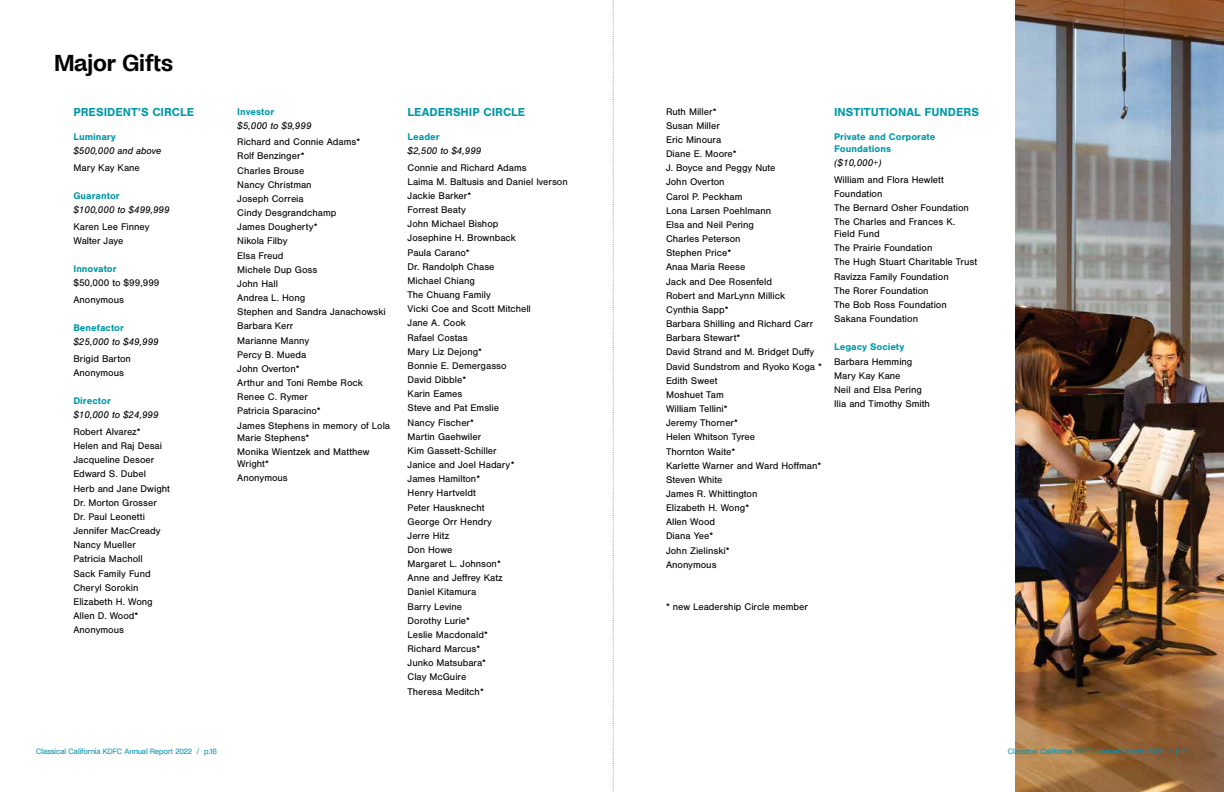
<style>
.page{position:relative;width:1224px;height:792px;background:#fff}
.page>*{position:absolute;margin:0;border:0;box-sizing:border-box;transform-origin:0 0}
.t1{font:600 24px "Noi Grotesk";color:#000}
.t2{font:700 12px "Nimbus San";color:#0099a8}
.t3{font:10px/14.2px "Nimbus San";color:#000}
.t4{font:italic 10px "Nimbus San";color:#000}
.t5{font:700 10px/12px "Nimbus San";color:#0099a8}
.t6{font:8px "Noi Grotesk";color:#0091b3}
</style>
<div class="page">
<svg style="left:613px;top:0;width:1px;height:792px"></svg>
<img style="left:1016px;top:0;width:208px;height:792px">
<h1 class="t1" style="left:54px;top:49px;width:121px">Major Gifts</h1>
<p class="t2" style="left:73px;top:105px;width:122px">PRESIDENT’S CIRCLE</p>
<p class="t5" style="left:73px;top:131px;width:44px">Luminary</p>
<p class="t4" style="left:73px;top:145px;width:90px">$500,000 and above</p>
<p class="t3" style="left:73px;top:160px;width:68px">Mary Kay Kane</p>
<p class="t5" style="left:73px;top:190px;width:48px">Guarantor</p>
<p class="t4" style="left:73px;top:204px;width:98px">$100,000 to $499,999</p>
<p class="t3" style="left:73px;top:219px;width:78px">Karen Lee Finney<br>Walter Jaye</p>
<p class="t5" style="left:73px;top:263px;width:45px">Innovator</p>
<p class="t3" style="left:73px;top:275px;width:88px;line-height:16.5px">$50,000 to $99,999<br>Anonymous</p>
<p class="t5" style="left:73px;top:322px;width:52px">Benefactor</p>
<p class="t4" style="left:73px;top:336px;width:87px">$25,000 to $49,999</p>
<p class="t3" style="left:73px;top:352px;width:59px">Brigid Barton<br>Anonymous</p>
<p class="t5" style="left:73px;top:395px;width:39px">Director</p>
<p class="t4" style="left:73px;top:409px;width:87px">$10,000 to $24,999</p>
<p class="t3" style="left:73px;top:425px;width:98px">Robert Alvarez*<br>Helen and Raj Desai<br>Jacqueline Desoer<br>Edward S. Dubel<br>Herb and Jane Dwight<br>Dr. Morton Grosser<br>Dr. Paul Leonetti<br>Jennifer MacCready<br>Nancy Mueller<br>Patricia Macholl<br>Sack Family Fund<br>Cheryl Sorokin<br>Elizabeth H. Wong<br>Allen D. Wood*<br>Anonymous</p>
<p class="t5" style="left:237px;top:105px;width:38px">Investor</p>
<p class="t4" style="left:237px;top:120px;width:76px">$5,000 to $9,999</p>
<p class="t3" style="left:237px;top:135px;width:154px">Richard and Connie Adams*<br>Rolf Benzinger*<br>Charles Brouse<br>Nancy Christman<br>Joseph Correia<br>Cindy Desgrandchamp<br>James Dougherty*<br>Nikola Filby<br>Elsa Freud<br>Michele Dup Goss<br>John Hall<br>Andrea L. Hong<br>Stephen and Sandra Janachowski<br>Barbara Kerr<br>Marianne Manny<br>Percy B. Mueda<br>John Overton*<br>Arthur and Toni Rembe Rock<br>Renee C. Rymer<br>Patricia Sparacino*<br>James Stephens in memory of Lola</p>
<p class="t3" style="left:237px;top:430px;width:134px">Marie Stephens*<br>Monika Wientzek and Matthew</p>
<p class="t3" style="left:237px;top:456px;width:52px">Wright*<br>Anonymous</p>
<p class="t2" style="left:408px;top:105px;width:119px">LEADERSHIP CIRCLE</p>
<p class="t5" style="left:408px;top:131px;width:34px">Leader</p>
<p class="t4" style="left:408px;top:145px;width:75px">$2,500 to $4,999</p>
<p class="t3" style="left:408px;top:160px;width:162px">Connie and Richard Adams<br>Laima M. Baltusis and Daniel Iverson<br>Jackie Barker*<br>Forrest Beaty<br>John Michael Bishop<br>Josephine H. Brownback<br>Paula Carano*<br>Dr. Randolph Chase<br>Michael Chiang<br>The Chuang Family<br>Vicki Coe and Scott Mitchell<br>Jane A. Cook<br>Rafael Costas<br>Mary Liz Dejong*<br>Bonnie E. Demergasso<br>David Dibble*<br>Karin Eames<br>Steve and Pat Emslie<br>Nancy Fischer*<br>Martin Gaehwiler<br>Kim Gassett-Schiller<br>Janice and Joel Hadary*<br>James Hamilton*<br>Henry Hartveldt<br>Peter Hausknecht<br>George Orr Hendry<br>Jerre Hitz<br>Don Howe<br>Margaret L. Johnson*<br>Anne and Jeffrey Katz<br>Daniel Kitamura<br>Barry Levine<br>Dorothy Lurie*<br>Leslie Macdonald*<br>Richard Marcus*<br>Junko Matsubara*<br>Clay McGuire<br>Theresa Meditch*</p>
<p class="t6" style="left:36px;top:747px;width:182px">Classical California KDFC Annual Report 2022 / p.16</p>
<p class="t3" style="left:666px;top:104px;width:157px">Ruth Miller*<br>Susan Miller<br>Eric Minoura<br>Diane E. Moore*<br>J. Boyce and Peggy Nute<br>John Overton<br>Carol P. Peckham<br>Lona Larsen Poehlmann<br>Elsa and Neil Pering<br>Charles Peterson<br>Stephen Price*<br>Anaa Maria Reese<br>Jack and Dee Rosenfeld<br>Robert and MarLynn Millick<br>Cynthia Sapp*<br>Barbara Shilling and Richard Carr<br>Barbara Stewart*<br>David Strand and M. Bridget Duffy<br>David Sundstrom and Ryoko Koga *<br>Edith Sweet<br>Moshuet Tam<br>William Tellini*<br>Jeremy Thorner*<br>Helen Whitson Tyree<br>Thornton Waite*<br>Karlette Warner and Ward Hoffman*<br>Steven White<br>James R. Whittington<br>Elizabeth H. Wong*<br>Allen Wood<br>Diana Yee*<br>John Zielinski*<br>Anonymous</p>
<p class="t3" style="left:666px;top:600px;width:144px">* new Leadership Circle member</p>
<p class="t2" style="left:834px;top:105px;width:146px">INSTITUTIONAL FUNDERS</p>
<p class="t5" style="left:834px;top:131px;width:103px">Private and Corporate<br>Foundations</p>
<p class="t4" style="left:834px;top:157px;width:49px">($10,000+)</p>
<p class="t3" style="left:834px;top:172px;width:136px">William and Flora Hewlett<br>Foundation<br>The Bernard Osher Foundation<br>The Charles and Frances K.</p>
<p class="t3" style="left:834px;top:227px;width:144px">Field Fund<br>The Prairie Foundation<br>The Hugh Stuart Charitable Trust<br>Ravizza Family Foundation<br>The Rorer Foundation<br>The Bob Ross Foundation<br>Sakana Foundation</p>
<p class="t5" style="left:834px;top:341px;width:72px">Legacy Society</p>
<p class="t3" style="left:834px;top:354px;width:97px">Barbara Hemming<br>Mary Kay Kane<br>Neil and Elsa Pering<br>Ilia and Timothy Smith</p>
<p class="t6" style="left:1008px;top:747px;width:182px">Classical California KDFC Annual Report 2022 / p.17</p>
</div>
